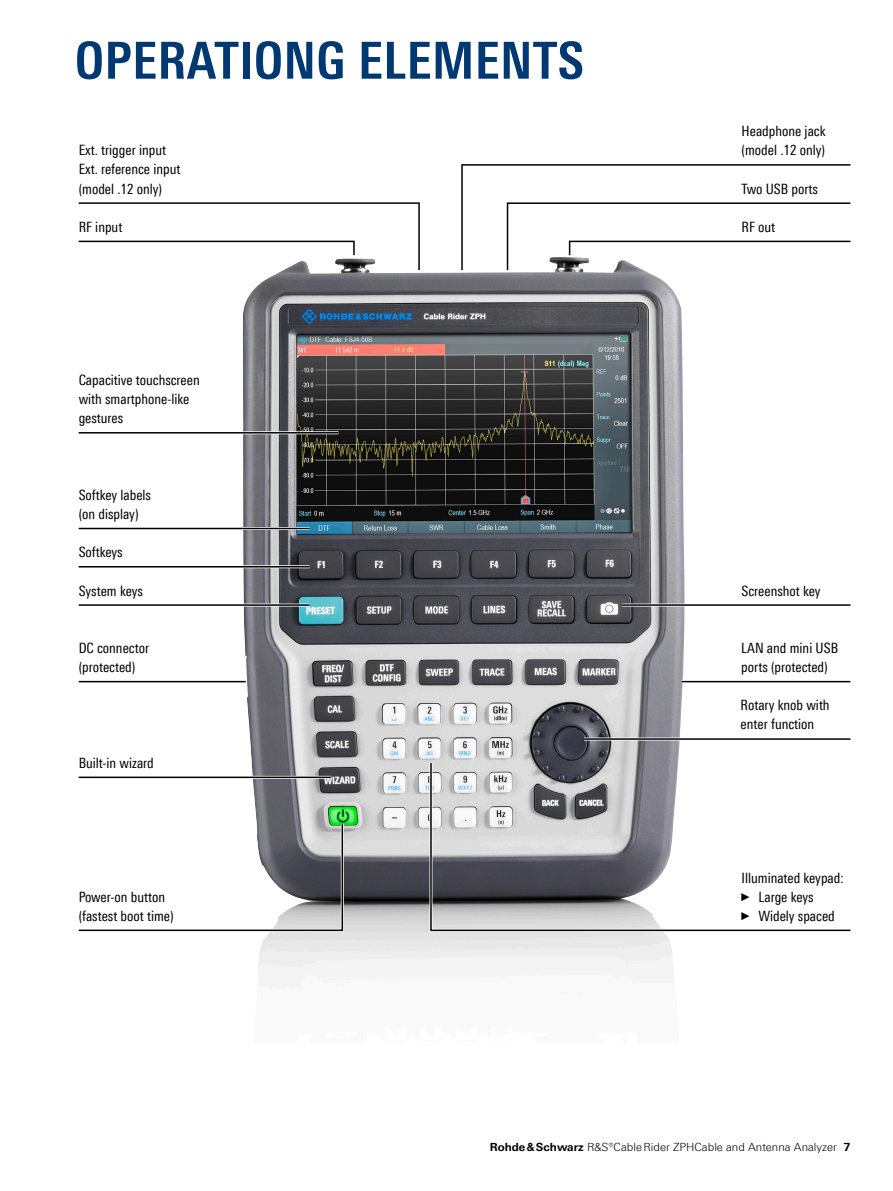
<style>
.page{position:relative;width:893px;height:1191px;background:#fff}
.page>*{position:absolute;margin:0;border:0;box-sizing:border-box;transform-origin:0 0}
.Seiten_Headline_34Pt{font:700 51px "Linotype Univers 620 Cn";letter-spacing:.01em;color:#003872}
.Grafiktext_9_5_pt{font:14.25px/19.2px "Linotype Univers 420 Cn";color:#000}
.t1{font:300 11.25px "Linotype Univers 330";color:#000}
.s1{font-family:"Arial Narrow";font-size:11.4px}
.s2{font-family:"Linotype Univers 630";font-weight:700}
</style>
<div class="page">
<img style="left:258px;top:901px;width:416px;height:87px">
<img style="left:243px;top:272px;width:442px;height:629px">
<hr style="left:79px;top:431px;width:259px;height:3px;background:#fff">
<hr style="left:79px;top:432px;width:259px;height:1px;background:#000">
<hr style="left:79px;top:527px;width:231px;height:3px;background:#fff">
<hr style="left:79px;top:528px;width:231px;height:1px;background:#000">
<hr style="left:79px;top:565px;width:231px;height:3px;background:#fff">
<hr style="left:79px;top:566px;width:231px;height:1px;background:#000">
<hr style="left:79px;top:603px;width:231px;height:3px;background:#fff">
<hr style="left:79px;top:604px;width:231px;height:2px;background:#000">
<hr style="left:79px;top:680px;width:167px;height:3px;background:#fff">
<hr style="left:79px;top:681px;width:167px;height:1px;background:#000">
<hr style="left:79px;top:776px;width:252px;height:3px;background:#fff">
<hr style="left:79px;top:776px;width:252px;height:2px;background:#000">
<hr style="left:622px;top:603px;width:228px;height:3px;background:#fff">
<hr style="left:622px;top:604px;width:228px;height:2px;background:#000">
<hr style="left:682px;top:680px;width:168px;height:3px;background:#fff">
<hr style="left:682px;top:681px;width:168px;height:1px;background:#000">
<svg style="left:78px;top:202px;width:344px;height:71px"></svg>
<svg style="left:78px;top:820px;width:267px;height:113px"></svg>
<svg style="left:429px;top:761px;width:422px;height:170px"></svg>
<svg style="left:459px;top:272px;width:226px;height:1px"></svg>
<svg style="left:461px;top:164px;width:390px;height:108px"></svg>
<hr style="left:584px;top:737px;width:266px;height:3px;background:#fff">
<hr style="left:584px;top:738px;width:266px;height:2px;background:#000">
<p class="Seiten_Headline_34Pt" style="left:75px;top:30px;width:510px">OPERATIONG ELEMENTS</p>
<p class="Grafiktext_9_5_pt" style="left:742px;top:121px;width:85px">Headphone jack</p>
<p class="Grafiktext_9_5_pt" style="left:79px;top:140px;width:89px">Ext. trigger input</p>
<p class="Grafiktext_9_5_pt" style="left:742px;top:140px;width:85px">(model .12 only)</p>
<p class="Grafiktext_9_5_pt" style="left:79px;top:160px;width:103px">Ext. reference input</p>
<p class="Grafiktext_9_5_pt" style="left:79px;top:179px;width:85px">(model .12 only)</p>
<p class="Grafiktext_9_5_pt" style="left:742px;top:179px;width:78px">Two USB ports</p>
<p class="Grafiktext_9_5_pt" style="left:79px;top:217px;width:45px">RF input</p>
<p class="Grafiktext_9_5_pt" style="left:742px;top:217px;width:35px">RF out</p>
<p class="Grafiktext_9_5_pt" style="left:79px;top:370px;width:123px">Capacitive touchscreen</p>
<p class="Grafiktext_9_5_pt" style="left:79px;top:389px;width:112px">with smartphone-like gestures</p>
<p class="Grafiktext_9_5_pt" style="left:79px;top:485px;width:74px">Softkey labels (on display)</p>
<p class="Grafiktext_9_5_pt" style="left:79px;top:542px;width:46px">Softkeys</p>
<p class="Grafiktext_9_5_pt" style="left:79px;top:581px;width:66px">System keys</p>
<p class="Grafiktext_9_5_pt" style="left:79px;top:638px;width:72px">DC connector (protected)</p>
<p class="Grafiktext_9_5_pt" style="left:79px;top:753px;width:77px">Built-in wizard</p>
<p class="Grafiktext_9_5_pt" style="left:79px;top:887px;width:88px">Power-on button</p>
<p class="Grafiktext_9_5_pt" style="left:79px;top:906px;width:96px">(fastest boot time)</p>
<p class="Grafiktext_9_5_pt" style="left:742px;top:581px;width:80px">Screenshot key</p>
<p class="Grafiktext_9_5_pt" style="left:741px;top:638px;width:98px">LAN and mini USB ports (protected)</p>
<p class="Grafiktext_9_5_pt" style="left:741px;top:695px;width:91px">Rotary knob with enter function</p>
<p class="Grafiktext_9_5_pt" style="left:742px;top:868px;width:104px">Illuminated keypad:</p>
<p class="Grafiktext_9_5_pt" style="left:742px;top:887px;width:74px"><span class="s1">►</span> Large keys</p>
<p class="Grafiktext_9_5_pt" style="left:742px;top:905px;width:95px"><span class="s1">►</span> Widely spaced</p>
<p class="t1" style="left:490px;top:1140px;width:362px"><span class="s2">Rohde&amp;Schwarz</span> R&amp;S®CableRider ZPHCable and Antenna Analyzer <span class="s2">7</span></p>
</div>
